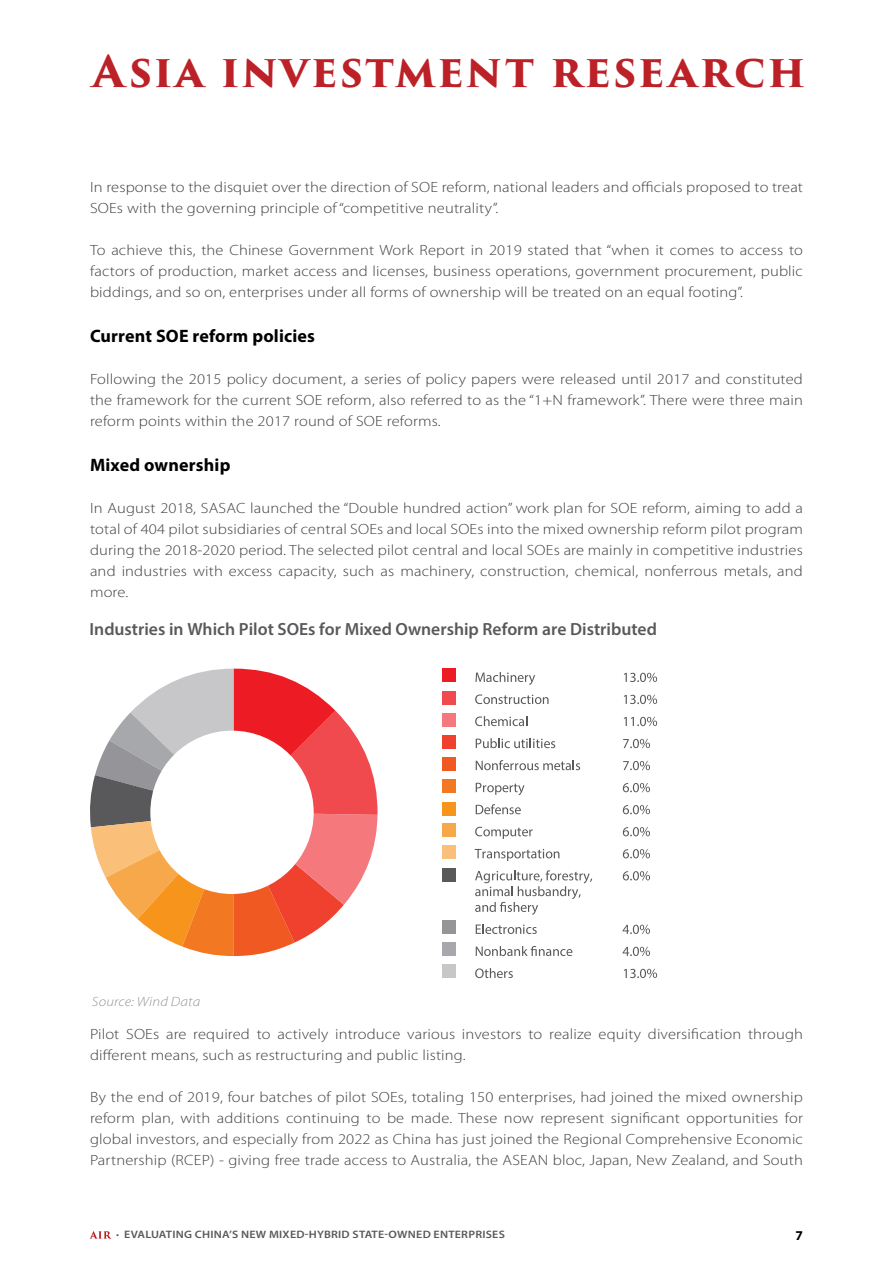
<style>
.page{position:relative;width:893px;height:1263px;background:#fff}
.page>*{position:absolute;margin:0;border:0;box-sizing:border-box;transform-origin:0 0}
.t1{font:700 42.75px "Trajan Pro 3";letter-spacing:.045em;color:#bb2127}
.t2{font:700 18px "Myriad Pro";letter-spacing:.01em;color:#000}
.t3{font:600 17.7px "Myriad Pro";color:#59595c}
.t4{font:300 14.85px/21px "Myriad Pro";letter-spacing:.01em;color:#414042;text-align:justify;scale:1.11 1}
.t5{font:italic 300 13.5px "Myriad Pro";letter-spacing:.01em;color:#949499;scale:1.11 1}
.t6{font:700 13.5px "Myriad Pro";color:#000}
.t7{font:600 10.8px "Myriad Pro";letter-spacing:.02em;color:#58595b;scale:1.11 1}
.s1{font-weight:300}
</style>
<div class="page">
<svg style="left:90px;top:1231px;width:21px;height:7px"></svg>
<svg style="left:90px;top:669px;width:288px;height:287px"></svg>
<div style="left:150px;top:731px;width:164px;height:163px;background:#fff;border-radius:50%"></div>
<svg style="left:475px;top:672px;width:60px;height:13px"></svg>
<svg style="left:624px;top:673px;width:33px;height:9px"></svg>
<svg style="left:475px;top:694px;width:74px;height:10px"></svg>
<svg style="left:624px;top:695px;width:33px;height:9px"></svg>
<svg style="left:475px;top:716px;width:52px;height:10px"></svg>
<svg style="left:624px;top:717px;width:33px;height:9px"></svg>
<svg style="left:476px;top:738px;width:79px;height:10px"></svg>
<svg style="left:623px;top:739px;width:27px;height:9px"></svg>
<svg style="left:476px;top:760px;width:104px;height:10px"></svg>
<svg style="left:623px;top:761px;width:27px;height:9px"></svg>
<svg style="left:476px;top:783px;width:48px;height:12px"></svg>
<svg style="left:623px;top:783px;width:27px;height:9px"></svg>
<svg style="left:476px;top:804px;width:45px;height:10px"></svg>
<svg style="left:623px;top:805px;width:27px;height:9px"></svg>
<svg style="left:475px;top:827px;width:58px;height:12px"></svg>
<svg style="left:623px;top:827px;width:27px;height:9px"></svg>
<svg style="left:475px;top:849px;width:84px;height:12px"></svg>
<svg style="left:623px;top:849px;width:27px;height:9px"></svg>
<svg style="left:623px;top:871px;width:27px;height:9px"></svg>
<svg style="left:475px;top:870px;width:117px;height:45px"></svg>
<svg style="left:476px;top:924px;width:61px;height:10px"></svg>
<svg style="left:623px;top:925px;width:27px;height:9px"></svg>
<svg style="left:476px;top:946px;width:96px;height:10px"></svg>
<svg style="left:623px;top:947px;width:27px;height:9px"></svg>
<svg style="left:475px;top:968px;width:38px;height:10px"></svg>
<svg style="left:624px;top:969px;width:33px;height:9px"></svg>
<div style="left:443px;top:669px;width:13px;height:13px;background:#ed1c24"></div>
<div style="left:443px;top:691px;width:13px;height:13px;background:#f04a4f"></div>
<div style="left:443px;top:713px;width:13px;height:13px;background:#f5787d"></div>
<div style="left:443px;top:735px;width:13px;height:14px;background:#f0402e"></div>
<div style="left:443px;top:757px;width:13px;height:14px;background:#f05921"></div>
<div style="left:443px;top:780px;width:13px;height:13px;background:#f27821"></div>
<div style="left:443px;top:802px;width:13px;height:13px;background:#f7941c"></div>
<div style="left:443px;top:824px;width:13px;height:13px;background:#f7a84a"></div>
<div style="left:443px;top:845px;width:13px;height:13px;background:#fabf78"></div>
<div style="left:443px;top:869px;width:13px;height:13px;background:#59595c"></div>
<div style="left:443px;top:921px;width:13px;height:13px;background:#949499"></div>
<div style="left:443px;top:942px;width:13px;height:14px;background:#a6a8ab"></div>
<div style="left:443px;top:965px;width:13px;height:13px;background:#c7c7c9"></div>
<h1 class="t1" style="left:92px;top:40px;width:715px">Asia investment research</h1>
<p class="t4" style="left:90px;top:177px;width:644px">In response to the disquiet over the direction of SOE reform, national leaders and officials proposed to treat<br>SOEs with the governing principle of “competitive neutrality”.</p>
<p class="t4" style="left:90px;top:240px;width:644px">To achieve this, the Chinese Government Work Report in 2019 stated that “when it comes to access to factors of production, market access and licenses, business operations, government procurement, public biddings, and so on, enterprises under all forms of ownership will be treated on an equal footing”.</p>
<p class="t2" style="left:90px;top:325px;width:227px">Current SOE reform policies</p>
<p class="t4" style="left:90px;top:369px;width:644px">Following the 2015 policy document, a series of policy papers were released until 2017 and constituted the framework for the current SOE reform, also referred to as the “1+N framework”. There were three main reform points within the 2017 round of SOE reforms.</p>
<p class="t2" style="left:90px;top:454px;width:142px">Mixed ownership</p>
<p class="t4" style="left:90px;top:498px;width:644px">In August 2018, SASAC launched the “Double hundred action” work plan for SOE reform, aiming to add a total of 404 pilot subsidiaries of central SOEs and local SOEs into the mixed ownership reform pilot program during the 2018-2020 period. The selected pilot central and local SOEs are mainly in competitive industries and industries with excess capacity, such as machinery, construction, chemical, nonferrous metals, and more.</p>
<p class="t3" style="left:90px;top:618px;width:569px">Industries in Which Pilot SOEs for Mixed Ownership Reform are Distributed</p>
<p class="t5" style="left:92px;top:993px;width:99px">Source: Wind Data</p>
<p class="t4" style="left:90px;top:1023px;width:644px">Pilot SOEs are required to actively introduce various investors to realize equity diversification through different means, such as restructuring and public listing.</p>
<p class="t4" style="left:90px;top:1086px;width:644px">By the end of 2019, four batches of pilot SOEs, totaling 150 enterprises, had joined the mixed ownership reform plan, with additions continuing to be made. These now represent significant opportunities for global investors, and especially from 2022 as China has just joined the Regional Comprehensive Economic Partnership (RCEP) - giving free trade access to Australia, the ASEAN bloc, Japan, New Zealand, and South</p>
<p class="t7" style="left:116px;top:1228px;width:352px"><span class="s1">•</span> EVALUATING CHINA’S NEW MIXED-HYBRID STATE-OWNED ENTERPRISES</p>
<p class="t6" style="left:795px;top:1227px;width:9px">7</p>
</div>
